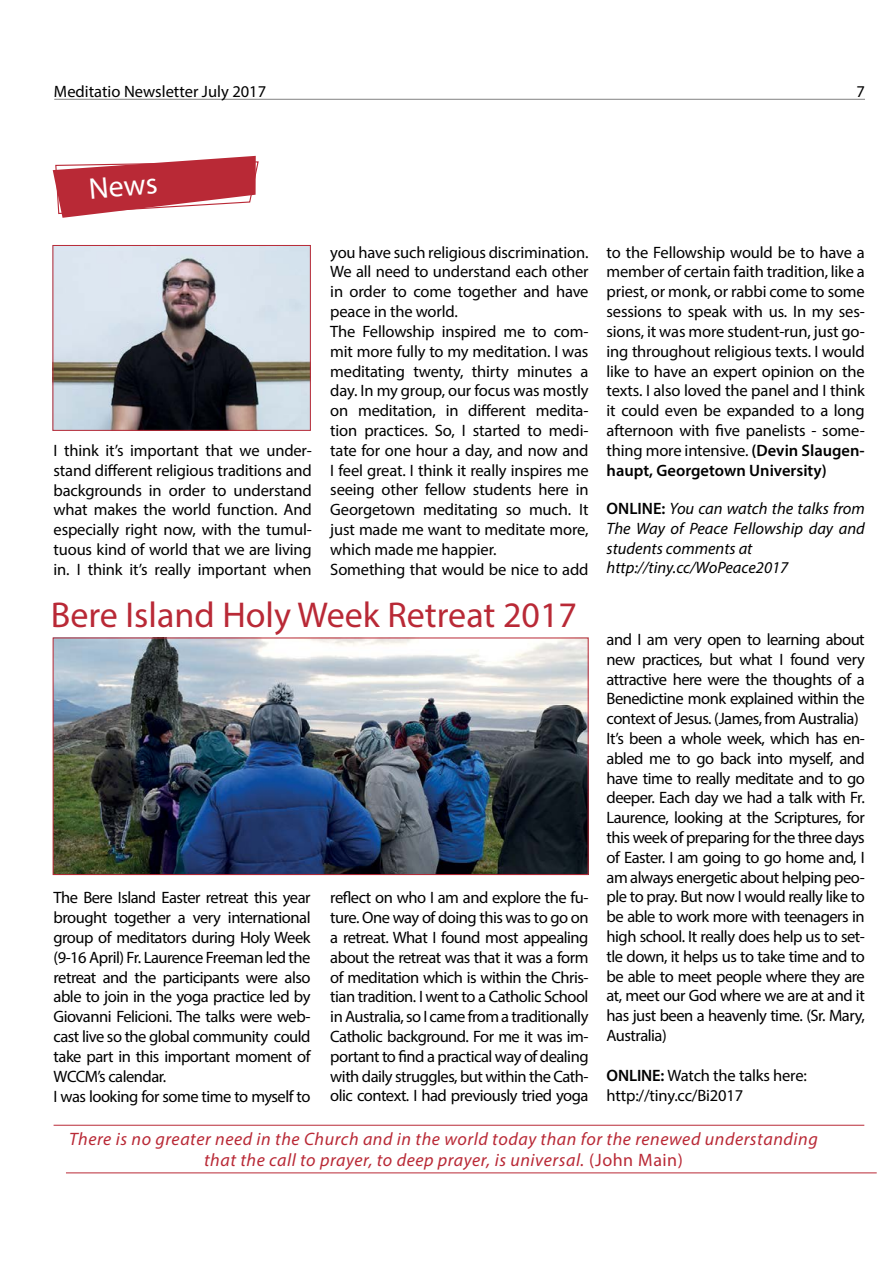
<style>
.page{position:relative;width:894px;height:1263px;background:#fff}
.page>*{position:absolute;margin:0;border:0;box-sizing:border-box;transform-origin:0 0}
.t1{font:36px "Myriad Pro";color:#b92936}
.t2{font:30px "Myriad Pro";color:#fff}
.t3{font:italic 18px/21.6px "Myriad Pro";letter-spacing:.03em;color:#b92936;text-align:center}
.t4{font:16.5px/19.8px "Myriad Pro";letter-spacing:-.03em;color:#000;text-align:justify}
.t5{font:16.5px/19.8px "Myriad Pro";letter-spacing:-.01em;color:#000}
.t6{font:italic 16.5px/19.8px "Myriad Pro";color:#000}
.t7{font:16.5px "Myriad Pro";color:#000}
.s1{font-weight:600}
.s2{font-weight:600;font-style:normal}
.s3{font-style:normal}
</style>
<div class="page">
<hr style="left:54px;top:99px;width:810px;height:1px;background:#000">
<hr style="left:66px;top:1172px;width:810px;height:1px;background:#b92936">
<hr style="left:54px;top:1124px;width:810px;height:1px;background:#b92936">
<svg style="left:53px;top:156px;width:206px;height:62px"></svg>
<img style="left:54px;top:247px;width:254px;height:182px">
<div style="left:52px;top:245px;width:258px;height:186px;border:1px solid #b82936"></div>
<img style="left:55px;top:639px;width:531px;height:234px">
<div style="left:53px;top:637px;width:535px;height:238px;border:1px solid #b92936"></div>
<p class="t7" style="left:54px;top:82px;width:214px">Meditatio Newsletter July 2017</p>
<p class="t4" style="left:856px;top:82px;width:10px">7</p>
<h2 class="t2" style="left:87px;top:170px;width:70px;rotate:-5deg">News</h2>
<p class="t4" style="left:54px;top:440px;width:260px">I think it’s important that we under&shy;stand different religious traditions and backgrounds in order to understand what makes the world function. And especially right now, with the tumul&shy;tuous kind of world that we are living in. I think it’s really important when</p>
<p class="t5" style="left:330px;top:242px;width:260px">you have such religious discrimination.<br>We all need to understand each other in order to come together and have peace in the world.<br>The Fellowship inspired me to com&shy;mit more fully to my meditation. I was meditating twenty, thirty minutes a day. In my group, our focus was mostly on meditation, in different medita&shy;tion practices. So, I started to medi&shy;tate for one hour a day, and now and I feel great. I think it really inspires me seeing other fellow students here in Georgetown meditating so much. It just made me want to meditate more, which made me happier.<br>Something that would be nice to add</p>
<p class="t4" style="left:606px;top:242px;width:260px">to the Fellowship would be to have a member of certain faith tradition, like a priest, or monk, or rabbi come to some sessions to speak with us. In my ses&shy;sions, it was more student-run, just go&shy;ing throughout religious texts. I would like to have an expert opinion on the texts. I also loved the panel and I think it could even be expanded to a long afternoon with five panelists - some&shy;thing more intensive. <span class="s1">(Devin Slaugen&shy;haupt, Georgetown University)</span></p>
<p class="t6" style="left:606px;top:498px;width:260px"><span class="s2">ONLINE:</span> You can watch the talks from<br>The Way of Peace Fellowship day and students comments at http://tiny.cc/WoPeace2017</p>
<h1 class="t1" style="left:51px;top:592px;width:527px">Bere Island Holy Week Retreat 2017</h1>
<p class="t4" style="left:54px;top:887px;width:258px;text-align:left">The Bere Island Easter retreat this year brought together a very international group of meditators during Holy Week (9-16 April) Fr. Laurence Freeman led the retreat and the participants were also able to join in the yoga practice led by Giovanni Felicioni. The talks were web&shy;cast live so the global community could take part in this important moment of WCCM’s calendar.<br>I was looking for some time to myself to</p>
<p class="t4" style="left:330px;top:887px;width:260px">reflect on who I am and explore the fu&shy;ture. One way of doing this was to go on a retreat. What I found most appealing about the retreat was that it was a form of meditation which is within the Chris&shy;tian tradition. I went to a Catholic School in Australia, so I came from a traditionally Catholic background. For me it was im&shy;portant to find a practical way of dealing with daily struggles, but within the Cath&shy;olic context. I had previously tried yoga</p>
<p class="t4" style="left:606px;top:629px;width:260px;text-align:left">and I am very open to learning about new practices, but what I found very attractive here were the thoughts of a Benedictine monk explained within the context of Jesus. (James, from Australia)<br>It’s been a whole week, which has en&shy;abled me to go back into myself, and have time to really meditate and to go deeper. Each day we had a talk with Fr.<br>Laurence, looking at the Scriptures, for this week of preparing for the three days of Easter. I am going to go home and, I am always energetic about helping peo&shy;ple to pray. But now I would really like to be able to work more with teenagers in high school. It really does help us to set&shy;tle down, it helps us to take time and to be able to meet people where they are at, meet our God where we are at and it has just been a heavenly time. (Sr. Mary, Australia)</p>
<p class="t5" style="left:606px;top:1065px;width:202px"><span class="s1">ONLINE:</span> Watch the talks here: http://tiny.cc/Bi2017</p>
<p class="t3" style="left:69px;top:1127px;width:749px">There is no greater need in the Church and in the world today than for the renewed understanding that the call to prayer, to deep prayer, is universal. <span class="s3">(John Main)</span></p>
</div>
